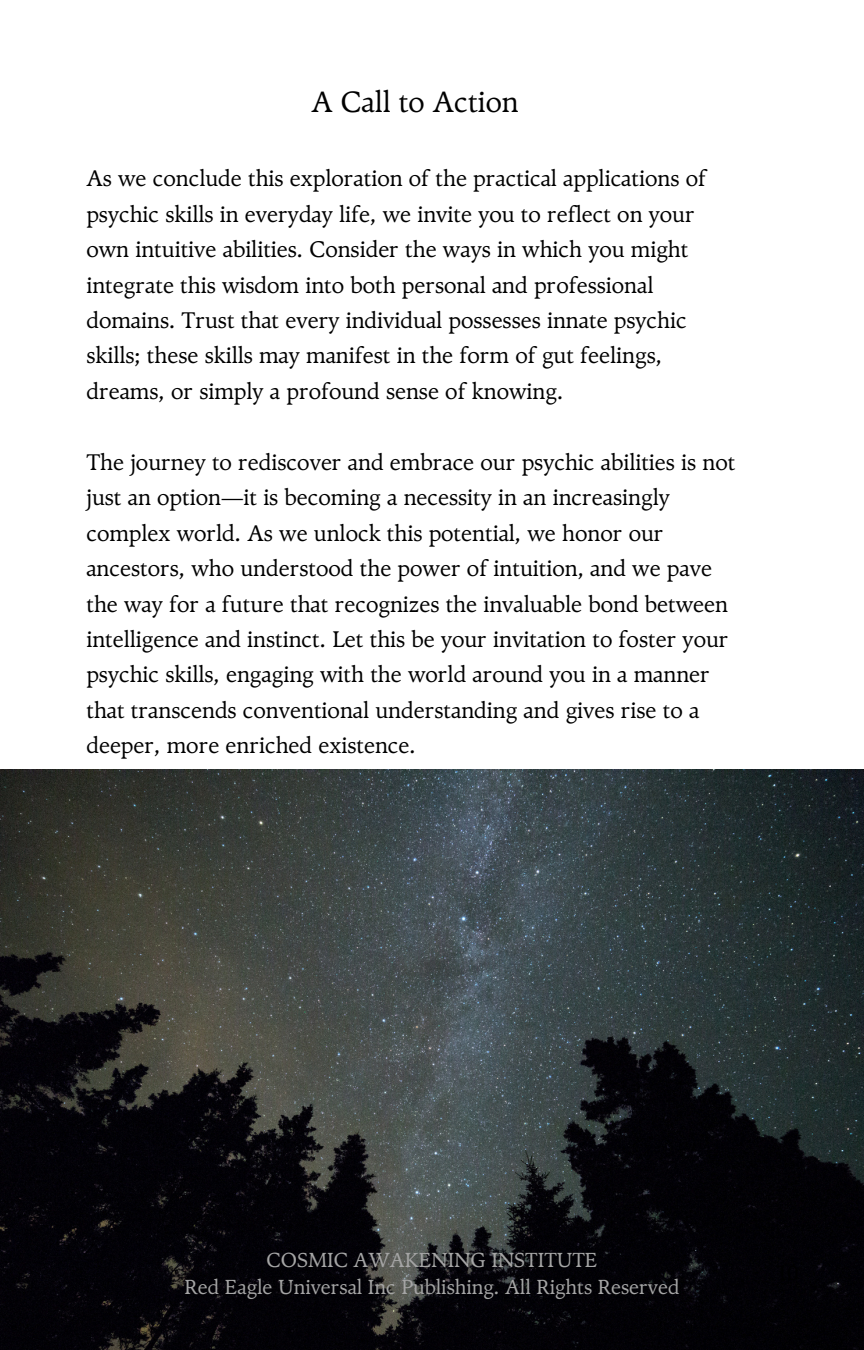
<style>
.page{position:relative;width:864px;height:1350px;background:#fff}
.page>*{position:absolute;margin:0;border:0;box-sizing:border-box;transform-origin:0 0}
.t1{font:29.25px "TY Serif";color:#000}
.t2{font:22.5px/35.6px "TY Serif";color:#000}
.t3{font:20.25px "TY Serif";color:#a5a5a5}
</style>
<div class="page">
<img style="left:0;top:769px;width:864px;height:581px">
<h1 class="t1" style="left:311px;top:84px;width:209px">A Call to Action</h1>
<p class="t2" style="left:86px;top:161px;width:621px">As we conclude this exploration of the practical applications of psychic skills in everyday life, we invite you to reflect on your own intuitive abilities. Consider the ways in which you might integrate this wisdom into both personal and professional domains. Trust that every individual possesses innate psychic skills; these skills may manifest in the form of gut feelings, dreams, or simply a profound sense of knowing.</p>
<p class="t2" style="left:86px;top:444px;width:651px">The journey to rediscover and embrace our psychic abilities is not just an option—it is becoming a necessity in an increasingly complex world. As we unlock this potential, we honor our ancestors, who understood the power of intuition, and we pave the way for a future that recognizes the invaluable bond between intelligence and instinct. Let this be your invitation to foster your psychic skills, engaging with the world around you in a manner that transcends conventional understanding and gives rise to a deeper, more enriched existence.</p>
<p class="t3" style="left:267px;top:1247px;width:332px">COSMIC AWAKENING INSTITUTE</p>
<p class="t3" style="left:185px;top:1274px;width:496px">Red Eagle Universal Inc Publishing. All Rights Reserved</p>
</div>
